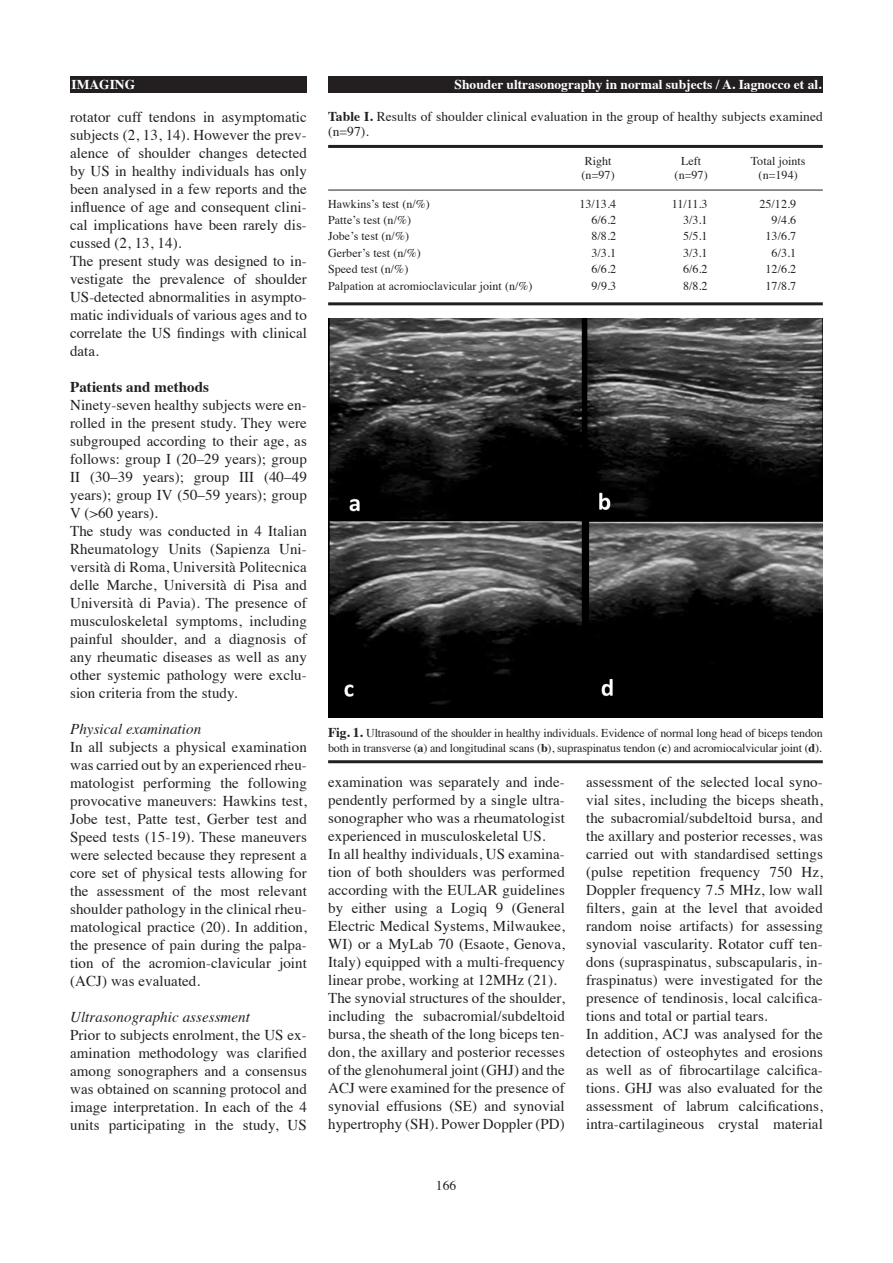
<style>
.page{position:relative;width:893px;height:1263px;background:#fff}
.page>*{position:absolute;margin:0;border:0;box-sizing:border-box;transform-origin:0 0}
.t1{font:15px/18px "Times";letter-spacing:.005em;color:#231f20}
.t2{font:italic 15px "Times";letter-spacing:.005em;color:#231f20}
.t3{font:700 15px "Times";letter-spacing:.005em;color:#231f20}
.t4{font:13.5px/15.8px "Times";letter-spacing:.005em;color:#231f20}
.t5{font:700 13.5px "Times";color:#fff}
.t6{font:12px/14.2px "Times";letter-spacing:-.01em;color:#231f20}
.s1{font-weight:700}
.s2{font-weight:700;font-size:13.5px}
</style>
<div class="page">
<div style="left:328px;top:77px;width:495px;height:16px;background:#231f20"></div>
<div style="left:70px;top:77px;width:237px;height:16px;background:#231f20"></div>
<hr style="left:328px;top:145px;width:495px;height:3px;background:#231f20">
<hr style="left:328px;top:190px;width:495px;height:1px;background:#231f20">
<hr style="left:328px;top:302px;width:495px;height:3px;background:#231f20">
<img style="left:328px;top:319px;width:495px;height:399px">
<hr style="left:328px;top:760px;width:495px;height:3px;background:#231f20">
<p class="t5" style="left:71px;top:71px;width:65px">IMAGING</p>
<p class="t5" style="left:455px;top:71px;width:368px">Shouder ultrasonography in normal subjects / A. Iagnocco et al.</p>
<p class="t1" style="left:70px;top:106px;width:238px">rotator cuff tendons in asymptomatic subjects (2, 13, 14). However the prev&shy;alence of shoulder changes detected by US in healthy individuals has only been analysed in a few reports and the influence of age and consequent clini&shy;cal implications have been rarely dis&shy;cussed (2, 13, 14).<br>The present study was designed to in&shy;vestigate the prevalence of shoulder US-detected abnormalities in asympto&shy;matic individuals of various ages and to correlate the US findings with clinical data.</p>
<p class="t3" style="left:70px;top:372px;width:140px">Patients and methods</p>
<p class="t1" style="left:70px;top:394px;width:238px">Ninety-seven healthy subjects were en&shy;rolled in the present study. They were subgrouped according to their age, as follows: group I (20–29 years); group II (30–39 years); group III (40–49 years); group IV (50–59 years); group V (&gt;60 years).<br>The study was conducted in 4 Italian Rheumatology Units (Sapienza Uni&shy;versità di Roma, Università Politecnica delle Marche, Università di Pisa and Università di Pavia). The presence of musculoskeletal symptoms, including painful shoulder, and a diagnosis of any rheumatic diseases as well as any other systemic pathology were exclu&shy;sion criteria from the study.</p>
<p class="t2" style="left:70px;top:716px;width:132px">Physical examination</p>
<p class="t1" style="left:70px;top:736px;width:238px;text-align:justify">In all subjects a physical examination was carried out by an experienced rheu&shy;matologist performing the following provocative maneuvers: Hawkins test, Jobe test, Patte test, Gerber test and Speed tests (15-19). These maneuvers were selected because they represent a core set of physical tests allowing for the assessment of the most relevant shoulder pathology in the clinical rheu&shy;matological practice (20). In addition, the presence of pain during the palpa&shy;tion of the acromion-clavicular joint (ACJ) was evaluated.</p>
<p class="t2" style="left:70px;top:1004px;width:181px">Ultrasonographic assessment</p>
<p class="t1" style="left:70px;top:1024px;width:238px;text-align:justify">Prior to subjects enrolment, the US ex&shy;amination methodology was clarified among sonographers and a consensus was obtained on scanning protocol and image interpretation. In each of the 4 units participating in the study, US</p>
<p class="t4" style="left:328px;top:107px;width:496px"><span class="s1">Table I.</span> Results of shoulder clinical evaluation in the group of healthy subjects examined (n=97).</p>
<p class="t6" style="left:585px;top:153px;width:28px">Right</p>
<p class="t6" style="left:681px;top:153px;width:22px">Left</p>
<p class="t6" style="left:751px;top:153px;width:56px">Total joints</p>
<p class="t6" style="left:582px;top:167px;width:35px">(n=97)</p>
<p class="t6" style="left:675px;top:167px;width:35px">(n=97)</p>
<p class="t6" style="left:759px;top:167px;width:41px">(n=194)</p>
<p class="t6" style="left:328px;top:195px;width:103px">Hawkins’s test (n/%)</p>
<p class="t6" style="left:579px;top:195px;width:38px">13/13.4</p>
<p class="t6" style="left:672px;top:195px;width:37px">11/11.3</p>
<p class="t6" style="left:759px;top:195px;width:38px">25/12.9</p>
<p class="t6" style="left:328px;top:212px;width:85px">Patte’s test (n/%)</p>
<p class="t6" style="left:591px;top:212px;width:26px">6/6.2</p>
<p class="t6" style="left:683px;top:212px;width:26px">3/3.1</p>
<p class="t6" style="left:772px;top:212px;width:26px">9/4.6</p>
<p class="t6" style="left:328px;top:228px;width:82px">Jobe’s test (n/%)</p>
<p class="t6" style="left:591px;top:228px;width:26px">8/8.2</p>
<p class="t6" style="left:683px;top:228px;width:26px">5/5.1</p>
<p class="t6" style="left:765px;top:228px;width:32px">13/6.7</p>
<p class="t6" style="left:328px;top:245px;width:94px">Gerber’s test (n/%)</p>
<p class="t6" style="left:591px;top:245px;width:26px">3/3.1</p>
<p class="t6" style="left:683px;top:245px;width:26px">3/3.1</p>
<p class="t6" style="left:772px;top:245px;width:26px">6/3.1</p>
<p class="t6" style="left:328px;top:261px;width:82px">Speed test (n/%)</p>
<p class="t6" style="left:591px;top:261px;width:26px">6/6.2</p>
<p class="t6" style="left:683px;top:261px;width:26px">6/6.2</p>
<p class="t6" style="left:765px;top:261px;width:32px">12/6.2</p>
<p class="t6" style="left:328px;top:277px;width:206px">Palpation at acromioclavicular joint (n/%)</p>
<p class="t6" style="left:592px;top:277px;width:26px">9/9.3</p>
<p class="t6" style="left:683px;top:277px;width:26px">8/8.2</p>
<p class="t6" style="left:765px;top:277px;width:32px">17/8.7</p>
<p class="t6" style="left:328px;top:725px;width:496px"><span class="s2">Fig. 1.</span> Ultrasound of the shoulder in healthy individuals. Evidence of normal long head of biceps tendon both in transverse (<span class="s1">a</span>) and longitudinal scans (<span class="s1">b</span>), supraspinatus tendon (<span class="s1">c</span>) and acromiocalvicular joint (<span class="s1">d</span>).</p>
<p class="t1" style="left:328px;top:771px;width:238px">examination was separately and inde&shy;pendently performed by a single ultra&shy;sonographer who was a rheumatologist experienced in musculoskeletal US.<br>In all healthy individuals, US examina&shy;tion of both shoulders was performed according with the EULAR guidelines by either using a Logiq 9 (General Electric Medical Systems, Milwaukee, WI) or a MyLab 70 (Esaote, Genova, Italy) equipped with a multi-frequency linear probe, working at 12MHz (21).<br>The synovial structures of the shoulder, including the subacromial/subdeltoid bursa, the sheath of the long biceps ten&shy;don, the axillary and posterior recesses of the glenohumeral joint (GHJ) and the ACJ were examined for the presence of synovial effusions (SE) and synovial hypertrophy (SH). Power Doppler (PD)</p>
<p class="t1" style="left:586px;top:771px;width:238px">assessment of the selected local syno&shy;vial sites, including the biceps sheath, the subacromial/subdeltoid bursa, and the axillary and posterior recesses, was carried out with standardised settings (pulse repetition frequency 750 Hz, Doppler frequency 7.5 MHz, low wall filters, gain at the level that avoided random noise artifacts) for assessing synovial vascularity. Rotator cuff ten&shy;dons (supraspinatus, subscapularis, in&shy;fraspinatus) were investigated for the presence of tendinosis, local calcifica&shy;tions and total or partial tears.<br>In addition, ACJ was analysed for the detection of osteophytes and erosions as well as of fibrocartilage calcifica&shy;tions. GHJ was also evaluated for the assessment of labrum calcifications, intra-cartilagineous crystal material</p>
<p class="t4" style="left:436px;top:1176px;width:22px">166</p>
</div>
